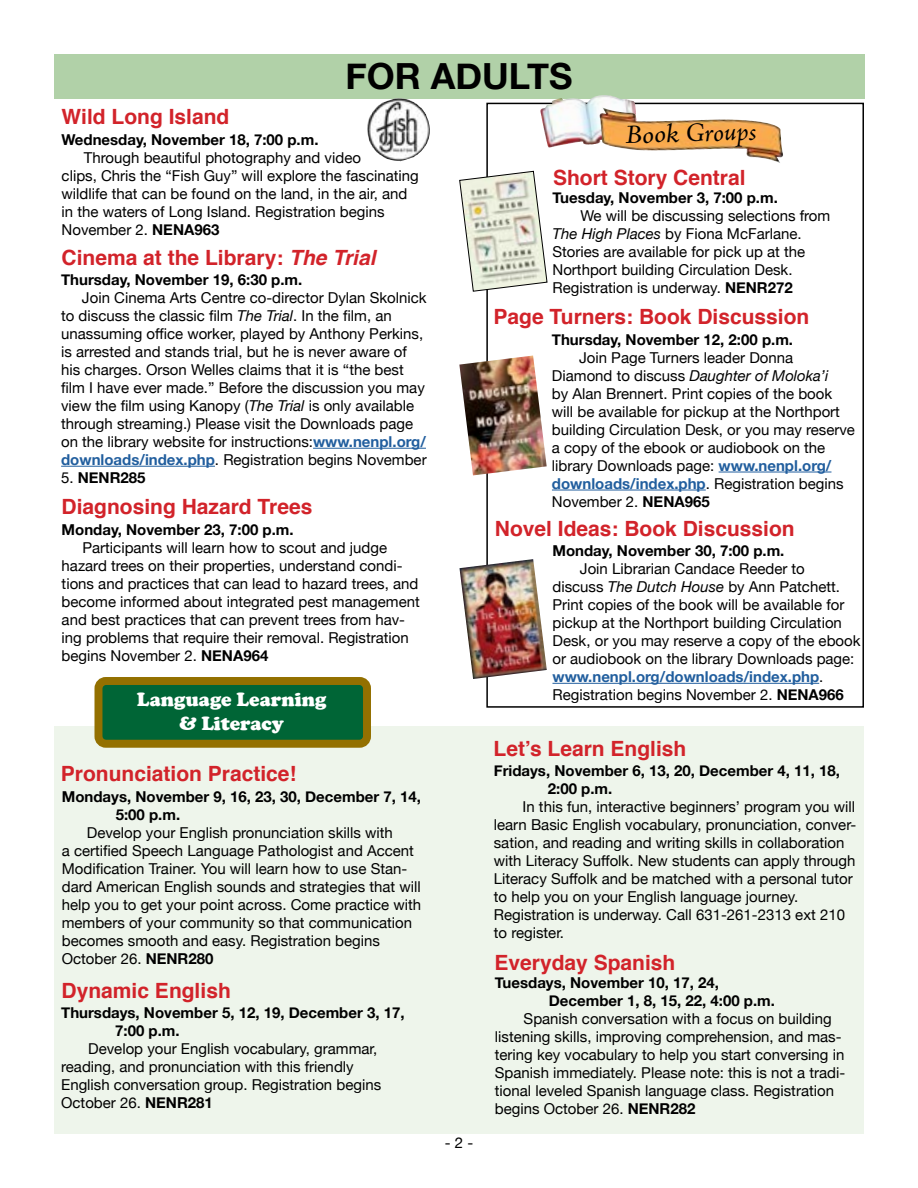
<style>
.page{position:relative;width:918px;height:1188px;background:#fff}
.page>*{position:absolute;margin:0;border:0;box-sizing:border-box;transform-origin:0 0}
.t1{font:700 36px "Helvetica Neue";color:#000}
.t2{font:italic 26.7px "Adobe Jenson Pro";color:#000;scale:1.1 1}
.t3{font:700 21px "Helvetica";color:#d2232a}
.t4{font:900 19.65px/23.5px "Cooper";letter-spacing:.005em;color:#fff;text-align:center}
.t5{font:15px/18px "Helvetica Neue";color:#000}
.t6{font:700 15px/18px "Helvetica Neue";color:#000}
.s1{font-weight:700}
.s2{font-style:italic}
.s3{font-weight:700;color:#215e9e}
.s4{font-weight:400}
</style>
<div class="page">
<div style="left:54px;top:726px;width:810px;height:408px;background:#eef5eb"></div>
<div style="left:54px;top:54px;width:810px;height:44px;background:#b1d1a8"></div>
<div style="left:98px;top:681px;width:269px;height:63px;background:#006536;border-radius:7px"></div>
<div style="left:95px;top:677px;width:276px;height:71px;border:8px solid #937000;border-radius:7px"></div>
<hr style="left:313px;top:448px;width:113px;height:1px;background:#215e9e">
<hr style="left:61px;top:466px;width:154px;height:1px;background:#215e9e">
<hr style="left:719px;top:472px;width:112px;height:1px;background:#215e9e">
<hr style="left:552px;top:490px;width:154px;height:1px;background:#215e9e">
<img style="left:459px;top:356px;width:88px;height:119px">
<img style="left:459px;top:559px;width:88px;height:120px">
<img style="left:540px;top:96px;width:97px;height:52px">
<img style="left:600px;top:108px;width:178px;height:54px">
<hr style="left:552px;top:683px;width:267px;height:1px;background:#215e9e">
<svg style="left:459px;top:171px;width:88px;height:121px"></svg>
<img style="left:367px;top:98px;width:63px;height:64px">
<h1 class="t1" style="left:346px;top:48px;width:228px">FOR ADULTS</h1>
<h3 class="t3" style="left:62px;top:100px;width:169px">Wild Long Island</h3>
<p class="t6" style="left:62px;top:131px;width:258px">Wednesday, November 18, 7:00 p.m.</p>
<p class="t5" style="left:62px;top:149px;width:359px;text-indent:22px">Through beautiful photography and video<br>clips, Chris the “Fish Guy” will explore the fascinating wildlife that can be found on the land, in the air, and in the waters of Long Island. Registration begins November 2. <span class="s1">NENA963</span></p>
<h3 class="t3" style="left:62px;top:240px;width:315px">Cinema at the Library: <span class="s2">The Trial</span></h3>
<p class="t6" style="left:61px;top:271px;width:243px">Thursday, November 19, 6:30 p.m.</p>
<p class="t5" style="left:61px;top:289px;width:367px;text-indent:21px">Join Cinema Arts Centre co-director Dylan Skolnick to discuss the classic film <span class="s2">The Trial</span>. In the film, an unassuming office worker, played by Anthony Perkins, is arrested and stands trial, but he is never aware of his charges. Orson Welles claims that it is “the best film I have ever made.” Before the discussion you may view the film using Kanopy (<span class="s2">The Trial</span> is only available through streaming.) Please visit the Downloads page on the library website for instructions:<span class="s3">www.nenpl.org/ downloads/index.php</span>. Registration begins November</p>
<p class="t6" style="left:61px;top:469px;width:86px"><span class="s4">5.</span> NENR285</p>
<h3 class="t3" style="left:62px;top:490px;width:252px">Diagnosing Hazard Trees</h3>
<p class="t6" style="left:62px;top:521px;width:233px">Monday, November 23, 7:00 p.m.</p>
<p class="t5" style="left:62px;top:539px;width:360px;text-indent:21px">Participants will learn how to scout and judge hazard trees on their properties, understand condi&shy;tions and practices that can lead to hazard trees, and become informed about integrated pest management and best practices that can prevent trees from hav&shy;ing problems that require their removal. Registration begins November 2. <span class="s1">NENA964</span></p>
<h3 class="t4" style="left:137px;top:688px;width:191px">Language Learning &amp; Literacy</h3>
<h3 class="t3" style="left:61px;top:757px;width:237px">Pronunciation Practice!</h3>
<p class="t6" style="left:116px;top:788px;width:307px;text-indent:-54px">Mondays, November 9, 16, 23, 30, December 7, 14,<br>5:00 p.m.</p>
<p class="t5" style="left:62px;top:825px;width:361px;text-indent:25px">Develop your English pronunciation skills with<br>a certified Speech Language Pathologist and Accent Modification Trainer. You will learn how to use Stan&shy;dard American English sounds and strategies that will help you to get your point across. Come practice with members of your community so that communication becomes smooth and easy. Registration begins October 26. <span class="s1">NENR280</span></p>
<h3 class="t3" style="left:62px;top:973px;width:171px">Dynamic English</h3>
<p class="t6" style="left:115px;top:1004px;width:291px;text-indent:-54px">Thursdays, November 5, 12, 19, December 3, 17,<br>7:00 p.m.</p>
<p class="t5" style="left:61px;top:1040px;width:322px;text-indent:27px">Develop your English vocabulary, grammar, reading, and pronunciation with this friendly English conversation group. Registration begins October 26. <span class="s1">NENR281</span></p>
<p class="t5" style="left:445px;top:1135px;width:30px">- 2 -</p>
<h2 class="t2" style="left:625px;top:119px;width:121px;rotate:-1deg">Book Groups</h2>
<h3 class="t3" style="left:553px;top:161px;width:194px">Short Story Central</h3>
<p class="t6" style="left:553px;top:189px;width:227px">Tuesday, November 3, 7:00 p.m.</p>
<p class="t5" style="left:553px;top:208px;width:279px;text-indent:28px">We will be discussing selections from <span class="s2">The High Places</span> by Fiona McFarlane.<br>Stories are available for pick up at the Northport building Circulation Desk.<br>Registration is underway. <span class="s1">NENR272</span></p>
<h3 class="t3" style="left:494px;top:300px;width:317px">Page Turners: Book Discussion</h3>
<p class="t6" style="left:552px;top:331px;width:243px">Thursday, November 12, 2:00 p.m.</p>
<p class="t5" style="left:552px;top:349px;width:305px;text-indent:27px">Join Page Turners leader Donna Diamond to discuss <span class="s2">Daughter of Moloka’i<br></span>by Alan Brennert. Print copies of the book will be available for pickup at the Northport building Circulation Desk, or you may reserve a copy of the ebook or audiobook on the library Downloads page: <span class="s3">www.nenpl.org/ downloads/index.php</span>. Registration begins November 2. <span class="s1">NENA965</span></p>
<h3 class="t3" style="left:495px;top:511px;width:301px">Novel Ideas: Book Discussion</h3>
<p class="t6" style="left:552px;top:542px;width:233px">Monday, November 30, 7:00 p.m.</p>
<p class="t5" style="left:552px;top:560px;width:310px;text-indent:27px">Join Librarian Candace Reeder to<br>discuss <span class="s2">The Dutch House</span> by Ann Patchett.<br>Print copies of the book will be available for pickup at the Northport building Circulation Desk, or you may reserve a copy of the ebook or audiobook on the library Downloads page: <span class="s3">www.nenpl.org/downloads/index.php</span>.<br>Registration begins November 2. <span class="s1">NENA966</span></p>
<h3 class="t3" style="left:494px;top:732px;width:194px">Let’s Learn English</h3>
<p class="t6" style="left:548px;top:762px;width:294px;text-indent:-54px">Fridays, November 6, 13, 20, December 4, 11, 18,<br>2:00 p.m.</p>
<p class="t5" style="left:494px;top:799px;width:364px;text-indent:29px">In this fun, interactive beginners’ program you will learn Basic English vocabulary, pronunciation, conver&shy;sation, and reading and writing skills in collaboration with Literacy Suffolk. New students can apply through Literacy Suffolk and be matched with a personal tutor to help you on your English language journey.<br>Registration is underway. Call 631-261-2313 ext 210 to register.</p>
<h3 class="t3" style="left:495px;top:945px;width:182px">Everyday Spanish</h3>
<p class="t6" style="left:549px;top:975px;width:228px;text-indent:-54px">Tuesdays, November 10, 17, 24,<br>December 1, 8, 15, 22, 4:00 p.m.</p>
<p class="t5" style="left:495px;top:1011px;width:352px;text-indent:29px">Spanish conversation with a focus on building listening skills, improving comprehension, and mas&shy;tering key vocabulary to help you start conversing in Spanish immediately. Please note: this is not a tradi&shy;tional leveled Spanish language class. Registration begins October 26. <span class="s1">NENR282</span></p>
</div>
